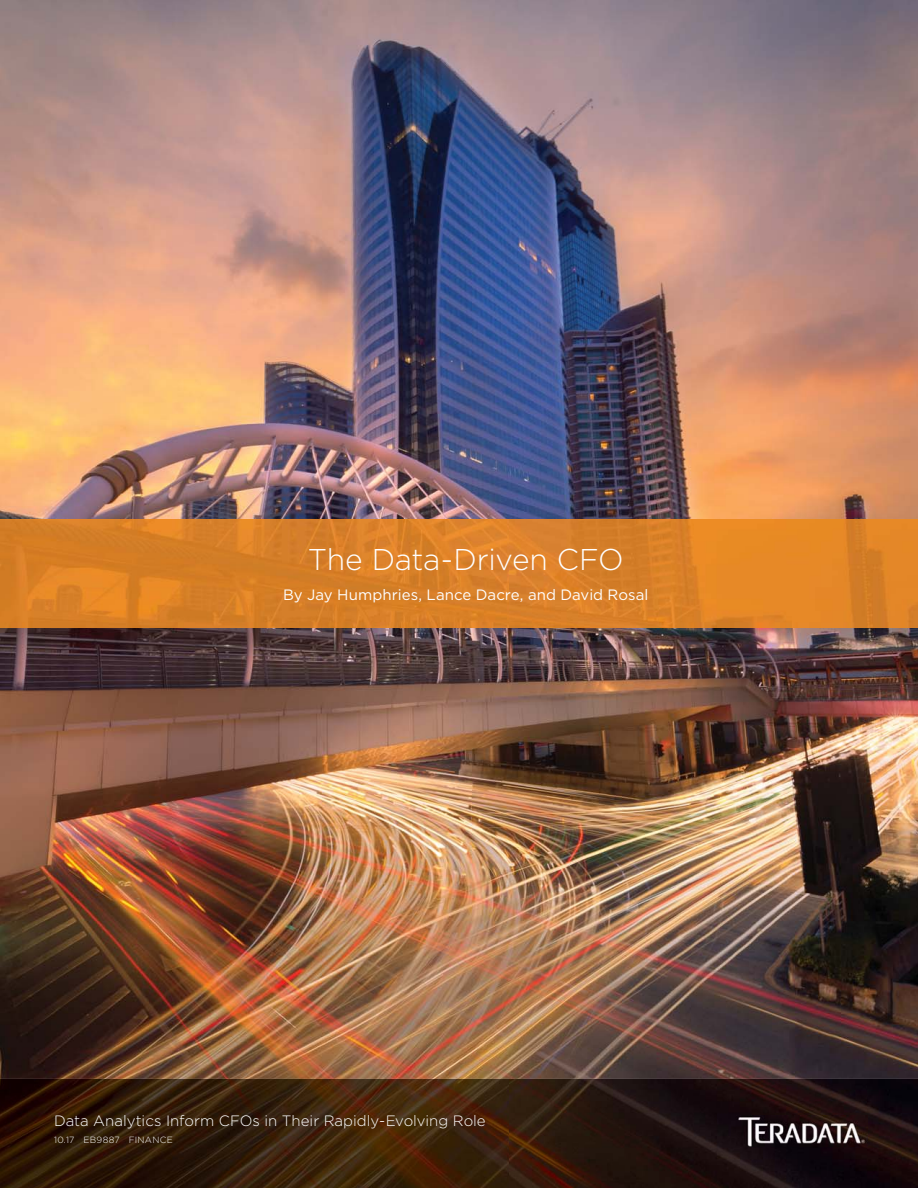
<style>
.page{position:relative;width:918px;height:1188px;background:#fff}
.page>*{position:absolute;margin:0;border:0;box-sizing:border-box;transform-origin:0 0}
.t1{font:300 30px "Gotham";letter-spacing:-.01em;color:#fff}
.t2{font:300 15px "Gotham";color:#fff}
.t3{font:15px "Gotham";letter-spacing:.005em;color:#fff}
.t4{font:300 9px "Gotham";letter-spacing:.03em;color:#fff}
</style>
<div class="page">
<img style="left:0;top:0;width:918px;height:1079px">
<img style="left:0;top:1079px;width:918px;height:109px">
<img style="left:731px;top:1116px;width:136px;height:30px">
<img style="left:0;top:519px;width:918px;height:108px">
<h1 class="t1" style="left:308px;top:546px;width:317px">The Data-Driven CFO</h1>
<p class="t3" style="left:283px;top:588px;width:367px">By Jay Humphries, Lance Dacre, and David Rosal</p>
<p class="t2" style="left:54px;top:1114px;width:433px">Data Analytics Inform CFOs in Their Rapidly-Evolving Role</p>
<p class="t4" style="left:54px;top:1135px;width:120px">10.17-EB9887-FINANCE</p>
</div>
